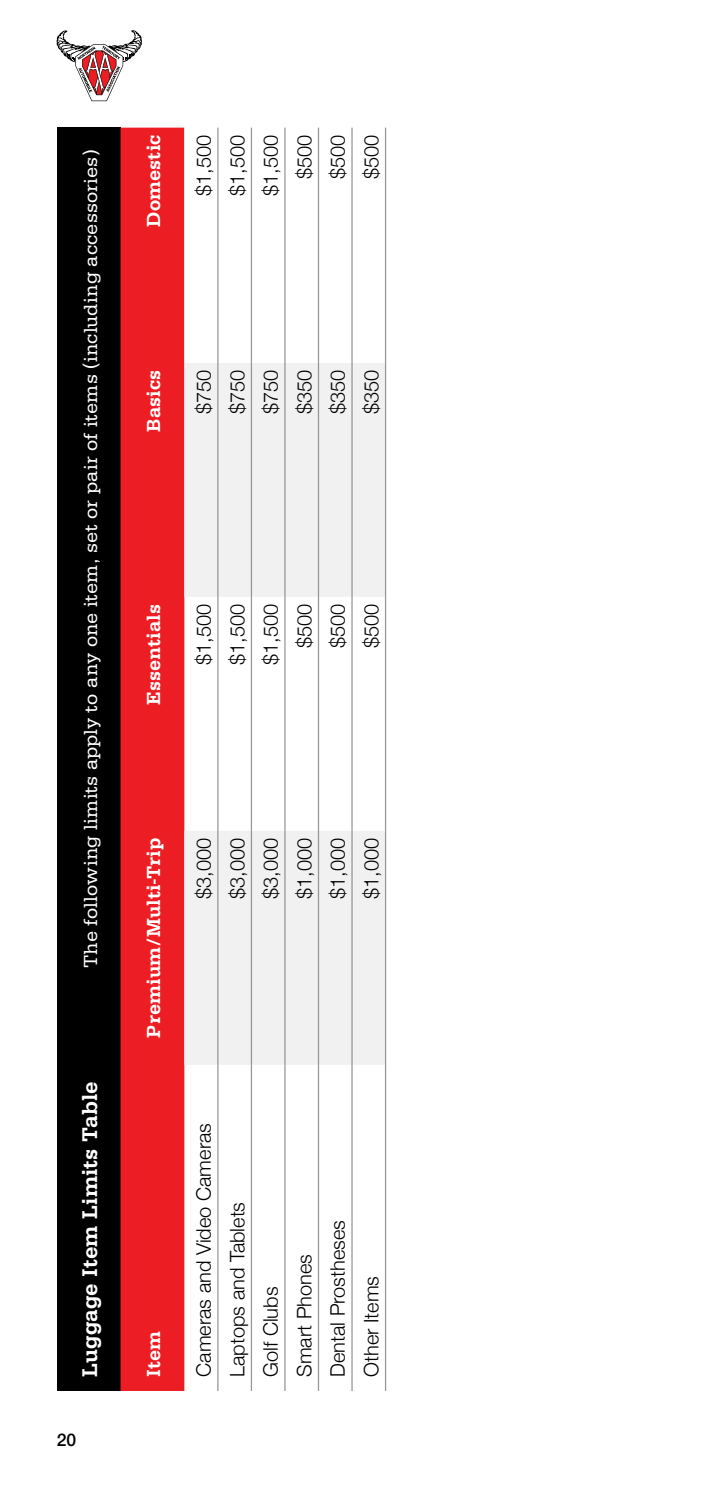
<style>
.page{position:relative;width:702px;height:1489px;background:#fff}
.page>*{position:absolute;margin:0;border:0;box-sizing:border-box;transform-origin:0 0}
.t1{font:700 22.5px "Serifa";color:#fff}
.t2{font:300 20px "Helvetica Neue";color:#000}
.t3{font:20px "Serifa";letter-spacing:.005em;color:#fff}
.t4{font:700 20px "Serifa";letter-spacing:.01em;color:#fff}
.t5{font:500 17.5px "Helvetica Neue";color:#000}
</style>
<div class="page">
<svg style="left:57px;top:30px;width:85px;height:71px"></svg>
<div style="left:57px;top:128px;width:63px;height:1262px;background:#000"></div>
<div style="left:120px;top:128px;width:64px;height:1262px;background:#ed1d24"></div>
<svg style="left:184px;top:363px;width:201px;height:701px;fill:#f1f1f2"></svg>
<svg style="left:184px;top:128px;width:169px;height:235px"></svg>
<hr style="left:284px;top:1064px;width:1px;height:326px;background:#939598">
<hr style="left:318px;top:1064px;width:1px;height:326px;background:#939598">
<hr style="left:284px;top:830px;width:1px;height:234px;background:#939598">
<hr style="left:318px;top:830px;width:1px;height:234px;background:#939598">
<hr style="left:284px;top:597px;width:1px;height:233px;background:#939598">
<hr style="left:318px;top:597px;width:1px;height:233px;background:#939598">
<hr style="left:284px;top:363px;width:1px;height:234px;background:#939598">
<hr style="left:318px;top:363px;width:1px;height:234px;background:#939598">
<hr style="left:284px;top:128px;width:1px;height:235px;background:#939598">
<hr style="left:318px;top:128px;width:1px;height:235px;background:#939598">
<hr style="left:217px;top:1064px;width:1px;height:326px;background:#939598">
<hr style="left:251px;top:1064px;width:1px;height:326px;background:#939598">
<hr style="left:351px;top:1064px;width:1px;height:326px;background:#939598">
<hr style="left:385px;top:1064px;width:1px;height:326px;background:#939598">
<hr style="left:217px;top:830px;width:1px;height:234px;background:#939598">
<hr style="left:251px;top:830px;width:1px;height:234px;background:#939598">
<hr style="left:351px;top:830px;width:1px;height:234px;background:#939598">
<hr style="left:385px;top:830px;width:1px;height:234px;background:#939598">
<hr style="left:217px;top:597px;width:1px;height:233px;background:#939598">
<hr style="left:251px;top:597px;width:1px;height:233px;background:#939598">
<hr style="left:351px;top:597px;width:1px;height:233px;background:#939598">
<hr style="left:385px;top:597px;width:1px;height:233px;background:#939598">
<hr style="left:217px;top:363px;width:1px;height:234px;background:#939598">
<hr style="left:251px;top:363px;width:1px;height:234px;background:#939598">
<hr style="left:351px;top:363px;width:1px;height:234px;background:#939598">
<hr style="left:385px;top:363px;width:1px;height:234px;background:#939598">
<hr style="left:217px;top:128px;width:1px;height:235px;background:#939598">
<hr style="left:251px;top:128px;width:1px;height:235px;background:#939598">
<hr style="left:351px;top:128px;width:1px;height:235px;background:#939598">
<hr style="left:385px;top:128px;width:1px;height:235px;background:#939598">
<p class="t3" style="left:80px;top:968px;width:820px;rotate:-90deg">The following limits apply to any one item, set or pair of items (including accessories)</p>
<p class="t1" style="left:77px;top:1376px;width:297px;rotate:-90deg">Luggage Item Limits Table</p>
<p class="t5" style="left:57px;top:1429px;width:21px">20</p>
<p class="t4" style="left:142px;top:227px;width:94px;rotate:-90deg">Domestic</p>
<p class="t2" style="left:187px;top:196px;width:63px;rotate:-90deg">$1,500</p>
<p class="t2" style="left:221px;top:196px;width:63px;rotate:-90deg">$1,500</p>
<p class="t2" style="left:254px;top:196px;width:63px;rotate:-90deg">$1,500</p>
<p class="t2" style="left:288px;top:179px;width:46px;rotate:-90deg">$500</p>
<p class="t2" style="left:322px;top:179px;width:46px;rotate:-90deg">$500</p>
<p class="t2" style="left:355px;top:179px;width:46px;rotate:-90deg">$500</p>
<p class="t4" style="left:142px;top:432px;width:64px;rotate:-90deg">Basics</p>
<p class="t2" style="left:187px;top:414px;width:46px;rotate:-90deg">$750</p>
<p class="t2" style="left:221px;top:414px;width:46px;rotate:-90deg">$750</p>
<p class="t2" style="left:254px;top:414px;width:46px;rotate:-90deg">$750</p>
<p class="t2" style="left:288px;top:414px;width:46px;rotate:-90deg">$350</p>
<p class="t2" style="left:322px;top:414px;width:46px;rotate:-90deg">$350</p>
<p class="t2" style="left:355px;top:414px;width:46px;rotate:-90deg">$350</p>
<p class="t4" style="left:142px;top:705px;width:103px;rotate:-90deg">Essentials</p>
<p class="t2" style="left:187px;top:665px;width:63px;rotate:-90deg">$1,500</p>
<p class="t2" style="left:221px;top:665px;width:63px;rotate:-90deg">$1,500</p>
<p class="t2" style="left:254px;top:665px;width:63px;rotate:-90deg">$1,500</p>
<p class="t2" style="left:288px;top:648px;width:46px;rotate:-90deg">$500</p>
<p class="t2" style="left:322px;top:648px;width:46px;rotate:-90deg">$500</p>
<p class="t2" style="left:355px;top:648px;width:46px;rotate:-90deg">$500</p>
<p class="t4" style="left:142px;top:1037px;width:201px;rotate:-90deg">Premium/Multi-Trip</p>
<p class="t2" style="left:187px;top:899px;width:63px;rotate:-90deg">$3,000</p>
<p class="t2" style="left:221px;top:899px;width:63px;rotate:-90deg">$3,000</p>
<p class="t2" style="left:254px;top:899px;width:63px;rotate:-90deg">$3,000</p>
<p class="t2" style="left:288px;top:899px;width:63px;rotate:-90deg">$1,000</p>
<p class="t2" style="left:322px;top:899px;width:63px;rotate:-90deg">$1,000</p>
<p class="t2" style="left:355px;top:899px;width:63px;rotate:-90deg">$1,000</p>
<p class="t4" style="left:142px;top:1376px;width:47px;rotate:-90deg">Item</p>
<p class="t2" style="left:187px;top:1376px;width:255px;rotate:-90deg">Cameras and Video Cameras</p>
<p class="t2" style="left:221px;top:1376px;width:176px;rotate:-90deg">Laptops and Tablets</p>
<p class="t2" style="left:254px;top:1376px;width:91px;rotate:-90deg">Golf Clubs</p>
<p class="t2" style="left:288px;top:1376px;width:124px;rotate:-90deg">Smart Phones</p>
<p class="t2" style="left:322px;top:1376px;width:158px;rotate:-90deg">Dental Prostheses</p>
<p class="t2" style="left:355px;top:1376px;width:102px;rotate:-90deg">Other Items</p>
</div>
